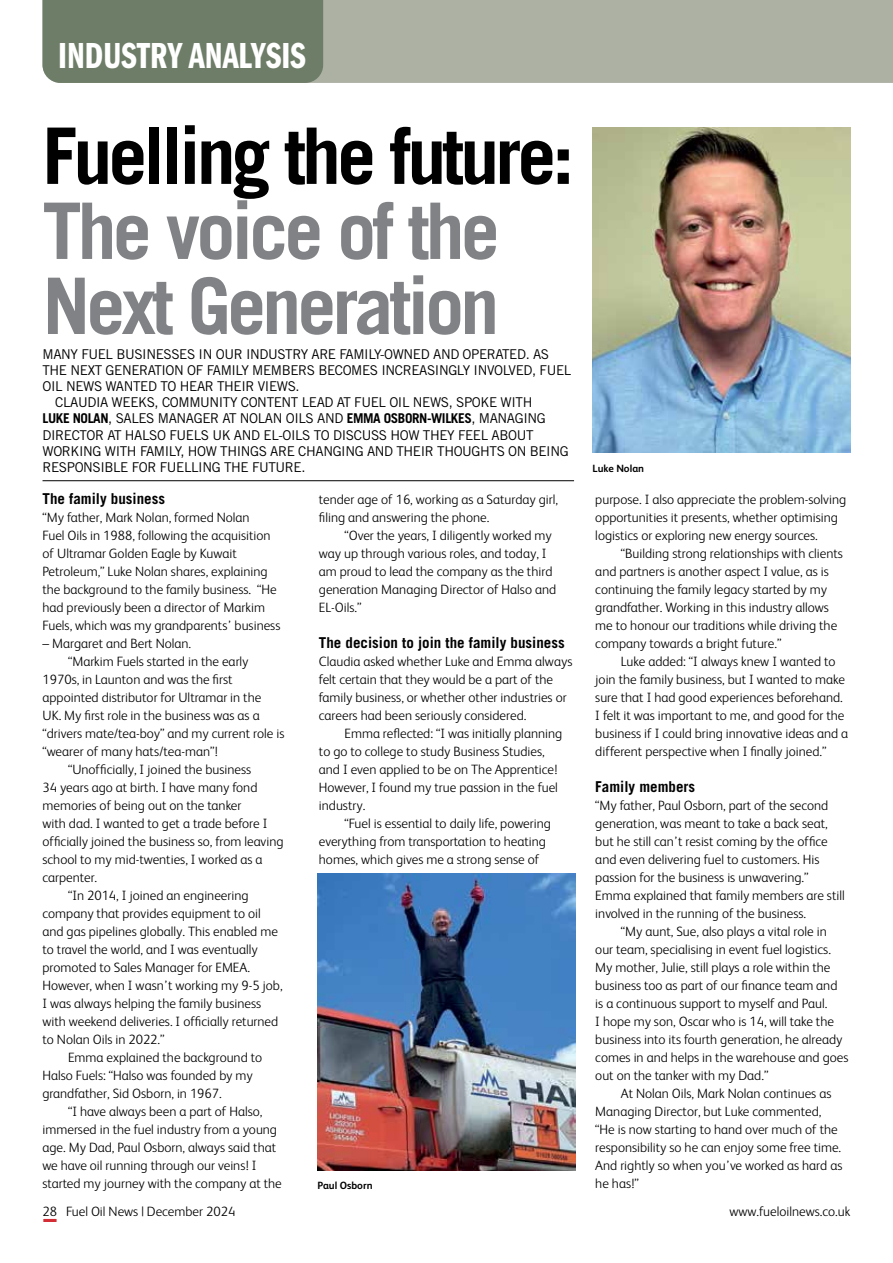
<style>
.page{position:relative;width:893px;height:1263px;background:#fff}
.page>*{position:absolute;margin:0;border:0;box-sizing:border-box;transform-origin:0 0}
.t1{font:700 78px/75px "Trade Gothic LT Std";letter-spacing:-.05em;color:#808285}
.t2{font:700 78px "Trade Gothic LT Std";letter-spacing:-.05em;color:#000}
.t3{font:37.5px "Franklin Gothic LT Pro Dm Cm";color:#fff}
.t4{font:700 15px "Trade Gothic LT Std";color:#000}
.t5{font:300 13.5px/18px "FS Albert";color:#000}
.t6{font:13.5px "Trade Gothic LT Std";letter-spacing:-.03em;color:#000}
.t7{font:700 10.5px "FS Albert";color:#000}
.s1{font-weight:700}
</style>
<div class="page">
<svg style="left:44px;top:1219px;width:12px;height:3px"></svg>
<div style="left:323px;top:0;width:570px;height:83px;background:#acb1a4"></div>
<div style="left:43px;top:0;width:280px;height:83px;background:#6e7d67"></div>
<hr style="left:43px;top:480px;width:531px;height:1px;background:#000">
<img style="left:592px;top:128px;width:258px;height:325px">
<img style="left:317px;top:874px;width:258px;height:296px">
<h2 class="t3" style="left:58px;top:35px;width:249px">INDUSTRY ANALYSIS</h2>
<h1 class="t2" style="left:43px;top:108px;width:533px">Fuelling the future:</h1>
<h1 class="t1" style="left:43px;top:192px;width:459px">The voice of the<br>Next Generation</h1>
<p class="t6" style="left:43px;top:346px;width:508px">MANY FUEL BUSINESSES IN OUR INDUSTRY ARE FAMILY-OWNED AND OPERATED. AS</p>
<p class="t6" style="left:43px;top:362px;width:530px">THE NEXT GENERATION OF FAMILY MEMBERS BECOMES INCREASINGLY INVOLVED, FUEL</p>
<p class="t6" style="left:43px;top:378px;width:259px">OIL NEWS WANTED TO HEAR THEIR VIEWS.</p>
<p class="t6" style="left:55px;top:394px;width:479px">CLAUDIA WEEKS, COMMUNITY CONTENT LEAD AT FUEL OIL NEWS, SPOKE WITH</p>
<p class="t6" style="left:43px;top:410px;width:505px"><span class="s1">LUKE NOLAN</span>, SALES MANAGER AT NOLAN OILS AND <span class="s1">EMMA OSBORN-WILKES</span>, MANAGING</p>
<p class="t6" style="left:43px;top:427px;width:492px">DIRECTOR AT HALSO FUELS UK AND EL-OILS TO DISCUSS HOW THEY FEEL ABOUT</p>
<p class="t6" style="left:43px;top:443px;width:528px">WORKING WITH FAMILY, HOW THINGS ARE CHANGING AND THEIR THOUGHTS ON BEING</p>
<p class="t6" style="left:43px;top:459px;width:264px">RESPONSIBLE FOR FUELLING THE FUTURE.</p>
<p class="t4" style="left:43px;top:489px;width:124px">The family business</p>
<p class="t5" style="left:43px;top:508px;width:239px">“My father, Mark Nolan, formed Nolan<br>Fuel Oils in 1988, following the acquisition of Ultramar Golden Eagle by Kuwait Petroleum,” Luke Nolan shares, explaining the background to the family business. “He had previously been a director of Markim Fuels, which was my grandparents’ business</p>
<p class="t5" style="left:43px;top:634px;width:150px">– Margaret and Bert Nolan.</p>
<p class="t5" style="left:68px;top:652px;width:182px">“Markim Fuels started in the early</p>
<p class="t5" style="left:43px;top:670px;width:192px">1970s, in Launton and was the first</p>
<p class="t5" style="left:43px;top:688px;width:220px">appointed distributor for Ultramar in the</p>
<p class="t5" style="left:43px;top:706px;width:219px">UK. My first role in the business was as a</p>
<p class="t5" style="left:43px;top:724px;width:243px">“drivers mate/tea-boy” and my current role is</p>
<p class="t5" style="left:43px;top:742px;width:177px">“wearer of many hats/tea-man”!</p>
<p class="t5" style="left:68px;top:760px;width:185px">“Unofficially, I joined the business</p>
<p class="t5" style="left:43px;top:778px;width:216px">34 years ago at birth. I have many fond</p>
<p class="t5" style="left:43px;top:796px;width:200px">memories of being out on the tanker</p>
<p class="t5" style="left:43px;top:814px;width:226px">with dad. I wanted to get a trade before I</p>
<p class="t5" style="left:43px;top:832px;width:243px">officially joined the business so, from leaving</p>
<p class="t5" style="left:43px;top:850px;width:222px">school to my mid-twenties, I worked as a</p>
<p class="t5" style="left:43px;top:868px;width:56px">carpenter.</p>
<p class="t5" style="left:68px;top:886px;width:182px">“In 2014, I joined an engineering</p>
<p class="t5" style="left:43px;top:904px;width:220px">company that provides equipment to oil</p>
<p class="t5" style="left:43px;top:922px;width:237px">and gas pipelines globally. This enabled me</p>
<p class="t5" style="left:43px;top:940px;width:217px">to travel the world, and I was eventually</p>
<p class="t5" style="left:43px;top:958px;width:209px">promoted to Sales Manager for EMEA.</p>
<p class="t5" style="left:43px;top:976px;width:242px">However, when I wasn’t working my 9-5 job,</p>
<p class="t5" style="left:43px;top:994px;width:220px">I was always helping the family business</p>
<p class="t5" style="left:43px;top:1012px;width:237px">with weekend deliveries. I officially returned</p>
<p class="t5" style="left:43px;top:1030px;width:124px">to Nolan Oils in 2022.”</p>
<p class="t5" style="left:68px;top:1048px;width:196px">Emma explained the background to</p>
<p class="t5" style="left:43px;top:1066px;width:212px">Halso Fuels: “Halso was founded by my</p>
<p class="t5" style="left:43px;top:1084px;width:181px">grandfather, Sid Osborn, in 1967.</p>
<p class="t5" style="left:68px;top:1102px;width:196px">“I have always been a part of Halso,</p>
<p class="t5" style="left:43px;top:1120px;width:236px">immersed in the fuel industry from a young</p>
<p class="t5" style="left:43px;top:1138px;width:235px">age. My Dad, Paul Osborn, always said that</p>
<p class="t5" style="left:43px;top:1156px;width:216px">we have oil running through our veins! I</p>
<p class="t5" style="left:43px;top:1174px;width:241px">started my journey with the company at the</p>
<p class="t5" style="left:319px;top:490px;width:241px">tender age of 16, working as a Saturday girl, filing and answering the phone.</p>
<p class="t5" style="left:319px;top:526px;width:239px;text-indent:26px">“Over the years, I diligently worked my way up through various roles, and today, I am proud to lead the company as the third generation Managing Director of Halso and EL-Oils.”</p>
<p class="t4" style="left:319px;top:633px;width:247px">The decision to join the family business</p>
<p class="t5" style="left:319px;top:652px;width:255px">Claudia asked whether Luke and Emma always felt certain that they would be a part of the family business, or whether other industries or careers had been seriously considered.</p>
<p class="t5" style="left:319px;top:724px;width:245px;text-indent:26px">Emma reflected: “I was initially planning to go to college to study Business Studies, and I even applied to be on The Apprentice!<br>However, I found my true passion in the fuel industry.</p>
<p class="t5" style="left:319px;top:814px;width:233px;text-indent:26px">“Fuel is essential to daily life, powering everything from transportation to heating homes, which gives me a strong sense of</p>
<p class="t7" style="left:317px;top:1178px;width:57px">Paul Osborn</p>
<p class="t7" style="left:592px;top:461px;width:53px">Luke Nolan</p>
<p class="t5" style="left:595px;top:490px;width:252px">purpose. I also appreciate the problem-solving opportunities it presents, whether optimising logistics or exploring new energy sources.</p>
<p class="t5" style="left:595px;top:544px;width:249px;text-indent:26px">“Building strong relationships with clients and partners is another aspect I value, as is continuing the family legacy started by my grandfather. Working in this industry allows me to honour our traditions while driving the company towards a bright future.”</p>
<p class="t5" style="left:595px;top:652px;width:254px;text-indent:26px">Luke added: “I always knew I wanted to join the family business, but I wanted to make sure that I had good experiences beforehand.<br>I felt it was important to me, and good for the business if I could bring innovative ideas and a different perspective when I finally joined.”</p>
<p class="t4" style="left:595px;top:777px;width:101px">Family members</p>
<p class="t5" style="left:595px;top:796px;width:251px">“My father, Paul Osborn, part of the second generation, was meant to take a back seat, but he still can’t resist coming by the office and even delivering fuel to customers. His passion for the business is unwavering.” Emma explained that family members are still involved in the running of the business.</p>
<p class="t5" style="left:595px;top:922px;width:255px;text-indent:26px">“My aunt, Sue, also plays a vital role in<br>our team, specialising in event fuel logistics.<br>My mother, Julie, still plays a role within the business too as part of our finance team and is a continuous support to myself and Paul.<br>I hope my son, Oscar who is 14, will take the business into its fourth generation, he already comes in and helps in the warehouse and goes out on the tanker with my Dad.”</p>
<p class="t5" style="left:595px;top:1084px;width:249px;text-indent:26px">At Nolan Oils, Mark Nolan continues as Managing Director, but Luke commented, “He is now starting to hand over much of the responsibility so he can enjoy some free time.<br>And rightly so when you’ve worked as hard as he has!”</p>
<p class="t5" style="left:43px;top:1202px;width:194px">28 Fuel Oil News | December 2024</p>
<p class="t5" style="left:729px;top:1202px;width:123px">www.fueloilnews.co.uk</p>
</div>
